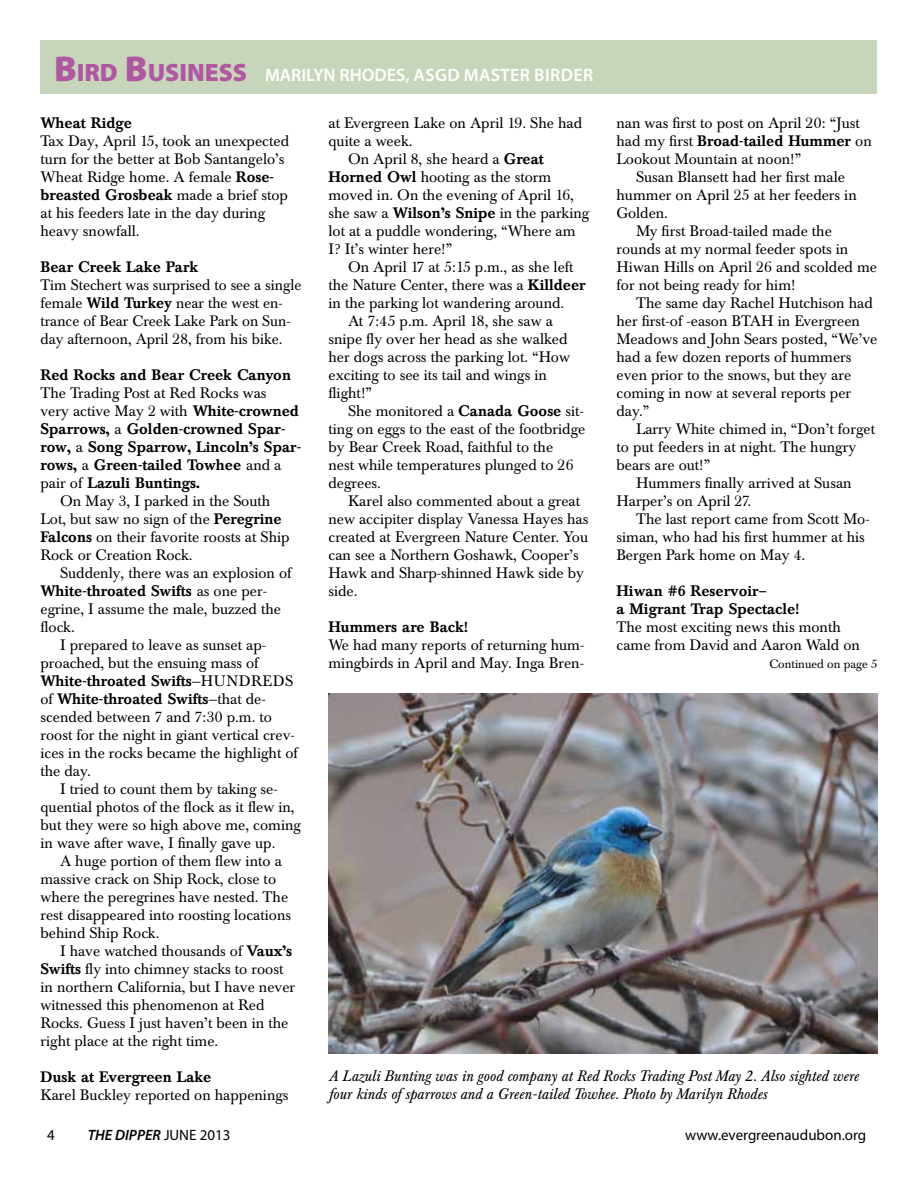
<style>
.page{position:relative;width:918px;height:1188px;background:#fff}
.page>*{position:absolute;margin:0;border:0;box-sizing:border-box;transform-origin:0 0}
.t1{font:600 18px "Myriad Pro";letter-spacing:.02em;color:#fff}
.t2{font:15px/18px "Baskerville BE";color:#000}
.t3{font:500 15px/18px "Baskerville BE";color:#000}
.t4{font:italic 15px/18px "Baskerville BE";color:#000}
.t5{font:15px "Myriad Pro";color:#000}
.t6{font:italic 600 15px "Myriad Pro";color:#000}
.t7{font:12px "Baskerville BE";color:#000}
.s1{font-weight:900;font-size:36px;color:#b057a1}
.s2{font-weight:900;font-size:25.2px;color:#b057a1}
.s3{font-style:inherit}
.s4{font-weight:500}
.s5{font-weight:400}
.s6{font-weight:400;font-style:normal}
</style>
<div class="page">
<div style="left:40px;top:40px;width:838px;height:54px;background:#c7d6ba"></div>
<img style="left:328px;top:693px;width:550px;height:361px">
<p class="t1" style="left:54px;top:64px;width:508px"><span class="s1">B</span><span class="s2">IRD</span> <span class="s1">B</span><span class="s2">USINESS</span> <span class="s3">MARILYN RHODES,</span> ASGD MASTER BIRDER</p>
<p class="t3" style="left:40px;top:114px;width:93px">Wheat Ridge</p>
<p class="t2" style="left:40px;top:132px;width:250px">Tax Day, April 15, took an unexpected turn for the better at Bob Santangelo’s<br>Wheat Ridge home. A female <span class="s4">Rose&shy;breasted Grosbeak</span> made a brief stop at his feeders late in the day during heavy snowfall.</p>
<p class="t3" style="left:40px;top:258px;width:159px">Bear Creek Lake Park</p>
<p class="t2" style="left:40px;top:276px;width:262px">Tim Stechert was surprised to see a single female <span class="s4">Wild Turkey</span> near the west en&shy;trance of Bear Creek Lake Park on Sun&shy;day afternoon, April 28, from his bike.</p>
<p class="t3" style="left:40px;top:366px;width:252px">Red Rocks and Bear Creek Canyon</p>
<p class="t2" style="left:40px;top:384px;width:227px">The Trading Post at Red Rocks was</p>
<p class="t2" style="left:40px;top:402px;width:260px">very active May 2 with <span class="s4">White-crowned</span></p>
<p class="t3" style="left:40px;top:420px;width:247px">Sparrows, <span class="s5">a</span> Golden-crowned Spar-</p>
<p class="t3" style="left:40px;top:438px;width:262px">row, <span class="s5">a</span> Song Sparrow, Lincoln’s Spar-</p>
<p class="t3" style="left:40px;top:456px;width:242px">rows, <span class="s5">a</span> Green-tailed Towhee <span class="s5">and a</span></p>
<p class="t3" style="left:40px;top:474px;width:161px"><span class="s5">pair of</span> Lazuli Buntings.</p>
<p class="t2" style="left:60px;top:492px;width:212px">On May 3, I parked in the South</p>
<p class="t2" style="left:40px;top:510px;width:243px">Lot, but saw no sign of the <span class="s4">Peregrine</span></p>
<p class="t2" style="left:40px;top:528px;width:251px"><span class="s4">Falcons</span> on their favorite roosts at Ship</p>
<p class="t2" style="left:40px;top:546px;width:154px">Rock or Creation Rock.</p>
<p class="t2" style="left:60px;top:564px;width:233px">Suddenly, there was an explosion of</p>
<p class="t3" style="left:40px;top:582px;width:228px">White-throated Swifts <span class="s5">as one per-</span></p>
<p class="t2" style="left:40px;top:600px;width:242px">egrine, I assume the male, buzzed the</p>
<p class="t2" style="left:40px;top:618px;width:36px">flock.</p>
<p class="t2" style="left:60px;top:636px;width:208px">I prepared to leave as sunset ap-</p>
<p class="t2" style="left:40px;top:654px;width:220px">proached, but the ensuing mass of</p>
<p class="t3" style="left:40px;top:672px;width:254px">White-throated Swifts<span class="s5">—HUNDREDS</span></p>
<p class="t3" style="left:40px;top:690px;width:227px"><span class="s5">of</span> White-throated Swifts<span class="s5">—that de-</span></p>
<p class="t2" style="left:40px;top:708px;width:233px">scended between 7 and 7:30 p.m. to</p>
<p class="t2" style="left:40px;top:726px;width:256px">roost for the night in giant vertical crev-</p>
<p class="t2" style="left:40px;top:744px;width:259px">ices in the rocks became the highlight of</p>
<p class="t2" style="left:40px;top:762px;width:52px">the day.</p>
<p class="t2" style="left:60px;top:780px;width:219px">I tried to count them by taking se-</p>
<p class="t2" style="left:40px;top:798px;width:256px">quential photos of the flock as it flew in,</p>
<p class="t2" style="left:40px;top:816px;width:262px">but they were so high above me, coming</p>
<p class="t2" style="left:40px;top:834px;width:237px">in wave after wave, I finally gave up.</p>
<p class="t2" style="left:60px;top:852px;width:223px">A huge portion of them flew into a</p>
<p class="t2" style="left:40px;top:870px;width:237px">massive crack on Ship Rock, close to</p>
<p class="t2" style="left:40px;top:888px;width:249px">where the peregrines have nested. The</p>
<p class="t2" style="left:40px;top:906px;width:252px">rest disappeared into roosting locations</p>
<p class="t2" style="left:40px;top:924px;width:121px">behind Ship Rock.</p>
<p class="t2" style="left:60px;top:942px;width:234px">I have watched thousands of <span class="s4">Vaux’s</span></p>
<p class="t2" style="left:40px;top:960px;width:244px"><span class="s4">Swifts</span> fly into chimney stacks to roost</p>
<p class="t2" style="left:40px;top:978px;width:256px">in northern California, but I have never</p>
<p class="t2" style="left:40px;top:996px;width:226px">witnessed this phenomenon at Red</p>
<p class="t2" style="left:40px;top:1014px;width:249px">Rocks. Guess I just haven’t been in the</p>
<p class="t2" style="left:40px;top:1032px;width:179px">right place at the right time.</p>
<p class="t3" style="left:40px;top:1068px;width:172px">Dusk at Evergreen Lake</p>
<p class="t2" style="left:40px;top:1086px;width:250px">Karel Buckley reported on happenings</p>
<p class="t2" style="left:328px;top:114px;width:255px">at Evergreen Lake on April 19. She had</p>
<p class="t2" style="left:328px;top:132px;width:86px">quite a week.</p>
<p class="t2" style="left:348px;top:150px;width:197px">On April 8, she heard a <span class="s4">Great</span></p>
<p class="t2" style="left:328px;top:168px;width:224px"><span class="s4">Horned Owl</span> hooting as the storm</p>
<p class="t2" style="left:328px;top:186px;width:247px">moved in. On the evening of April 16,</p>
<p class="t2" style="left:328px;top:204px;width:262px">she saw a <span class="s4">Wilson’s Snipe</span> in the parking</p>
<p class="t2" style="left:328px;top:222px;width:249px">lot at a puddle wondering, “Where am</p>
<p class="t2" style="left:328px;top:240px;width:125px">I? It’s winter here!”</p>
<p class="t2" style="left:348px;top:258px;width:227px">On April 17 at 5:15 p.m., as she left</p>
<p class="t2" style="left:328px;top:276px;width:259px">the Nature Center, there was a <span class="s4">Killdeer</span></p>
<p class="t2" style="left:328px;top:294px;width:237px">in the parking lot wandering around.</p>
<p class="t2" style="left:348px;top:312px;width:206px">At 7:45 p.m. April 18, she saw a</p>
<p class="t2" style="left:328px;top:330px;width:241px">snipe fly over her head as she walked</p>
<p class="t2" style="left:328px;top:348px;width:243px">her dogs across the parking lot. “How</p>
<p class="t2" style="left:328px;top:366px;width:220px">exciting to see its tail and wings in</p>
<p class="t2" style="left:328px;top:384px;width:45px">flight!”</p>
<p class="t2" style="left:348px;top:402px;width:237px">She monitored a <span class="s4">Canada Goose</span> sit-</p>
<p class="t2" style="left:328px;top:420px;width:258px">ting on eggs to the east of the footbridge</p>
<p class="t2" style="left:328px;top:438px;width:226px">by Bear Creek Road, faithful to the</p>
<p class="t2" style="left:328px;top:456px;width:246px">nest while temperatures plunged to 26</p>
<p class="t2" style="left:328px;top:474px;width:54px">degrees.</p>
<p class="t2" style="left:348px;top:492px;width:234px">Karel also commented about a great</p>
<p class="t2" style="left:328px;top:510px;width:261px">new accipiter display Vanessa Hayes has</p>
<p class="t2" style="left:328px;top:528px;width:261px">created at Evergreen Nature Center. You</p>
<p class="t2" style="left:328px;top:546px;width:252px">can see a Northern Goshawk, Cooper’s</p>
<p class="t2" style="left:328px;top:564px;width:257px">Hawk and Sharp-shinned Hawk side by</p>
<p class="t2" style="left:328px;top:582px;width:31px">side.</p>
<p class="t3" style="left:328px;top:618px;width:141px">Hummers are Back!</p>
<p class="t2" style="left:328px;top:636px;width:257px">We had many reports of returning hum&shy;mingbirds in April and May. Inga Bren-</p>
<p class="t2" style="left:616px;top:114px;width:245px">nan was first to post on April 20: “Just</p>
<p class="t3" style="left:616px;top:132px;width:257px"><span class="s5">had my first</span> Broad-tailed Hummer <span class="s5">on</span></p>
<p class="t2" style="left:616px;top:150px;width:186px">Lookout Mountain at noon!”</p>
<p class="t2" style="left:636px;top:168px;width:211px">Susan Blansett had her first male</p>
<p class="t2" style="left:616px;top:186px;width:242px">hummer on April 25 at her feeders in</p>
<p class="t2" style="left:616px;top:204px;width:53px">Golden.</p>
<p class="t2" style="left:636px;top:222px;width:197px">My first Broad-tailed made the</p>
<p class="t2" style="left:616px;top:240px;width:233px">rounds at my normal feeder spots in</p>
<p class="t2" style="left:616px;top:258px;width:262px">Hiwan Hills on April 26 and scolded me</p>
<p class="t2" style="left:616px;top:276px;width:181px">for not being ready for him!</p>
<p class="t2" style="left:636px;top:294px;width:238px">The same day Rachel Hutchison had</p>
<p class="t2" style="left:616px;top:312px;width:245px">her first-of -eason BTAH in Evergreen</p>
<p class="t2" style="left:616px;top:330px;width:262px">Meadows and John Sears posted, “We’ve</p>
<p class="t2" style="left:616px;top:348px;width:236px">had a few dozen reports of hummers</p>
<p class="t2" style="left:616px;top:366px;width:236px">even prior to the snows, but they are</p>
<p class="t2" style="left:616px;top:384px;width:236px">coming in now at several reports per</p>
<p class="t2" style="left:616px;top:402px;width:34px">day.”</p>
<p class="t2" style="left:636px;top:420px;width:241px">Larry White chimed in, “Don’t forget</p>
<p class="t2" style="left:616px;top:438px;width:241px">to put feeders in at night. The hungry</p>
<p class="t2" style="left:616px;top:456px;width:95px">bears are out!”</p>
<p class="t2" style="left:636px;top:474px;width:217px">Hummers finally arrived at Susan</p>
<p class="t2" style="left:616px;top:492px;width:136px">Harper’s on April 27.</p>
<p class="t2" style="left:636px;top:510px;width:235px">The last report came from Scott Mo-</p>
<p class="t2" style="left:616px;top:528px;width:250px">siman, who had his first hummer at his</p>
<p class="t2" style="left:616px;top:546px;width:190px">Bergen Park home on May 4.</p>
<p class="t3" style="left:616px;top:582px;width:185px">Hiwan #6 Reservoir–<br>a Migrant Trap Spectacle!</p>
<p class="t2" style="left:616px;top:618px;width:245px">The most exciting news this month came from David and Aaron Wald on</p>
<p class="t7" style="left:769px;top:657px;width:109px">Continued on page 5</p>
<p class="t4" style="left:328px;top:1068px;width:531px">A Lazuli Bunting was in good company at Red Rocks Trading Post May 2. Also sighted were four kinds of sparrows and a Green-tailed Towhee. Photo by Marilyn Rhodes</p>
<p class="t5" style="left:47px;top:1125px;width:9px">4</p>
<p class="t6" style="left:88px;top:1125px;width:144px">THE DIPPER <span class="s6">JUNE 2013</span></p>
<p class="t5" style="left:685px;top:1125px;width:183px">www.evergreenaudubon.org</p>
</div>
